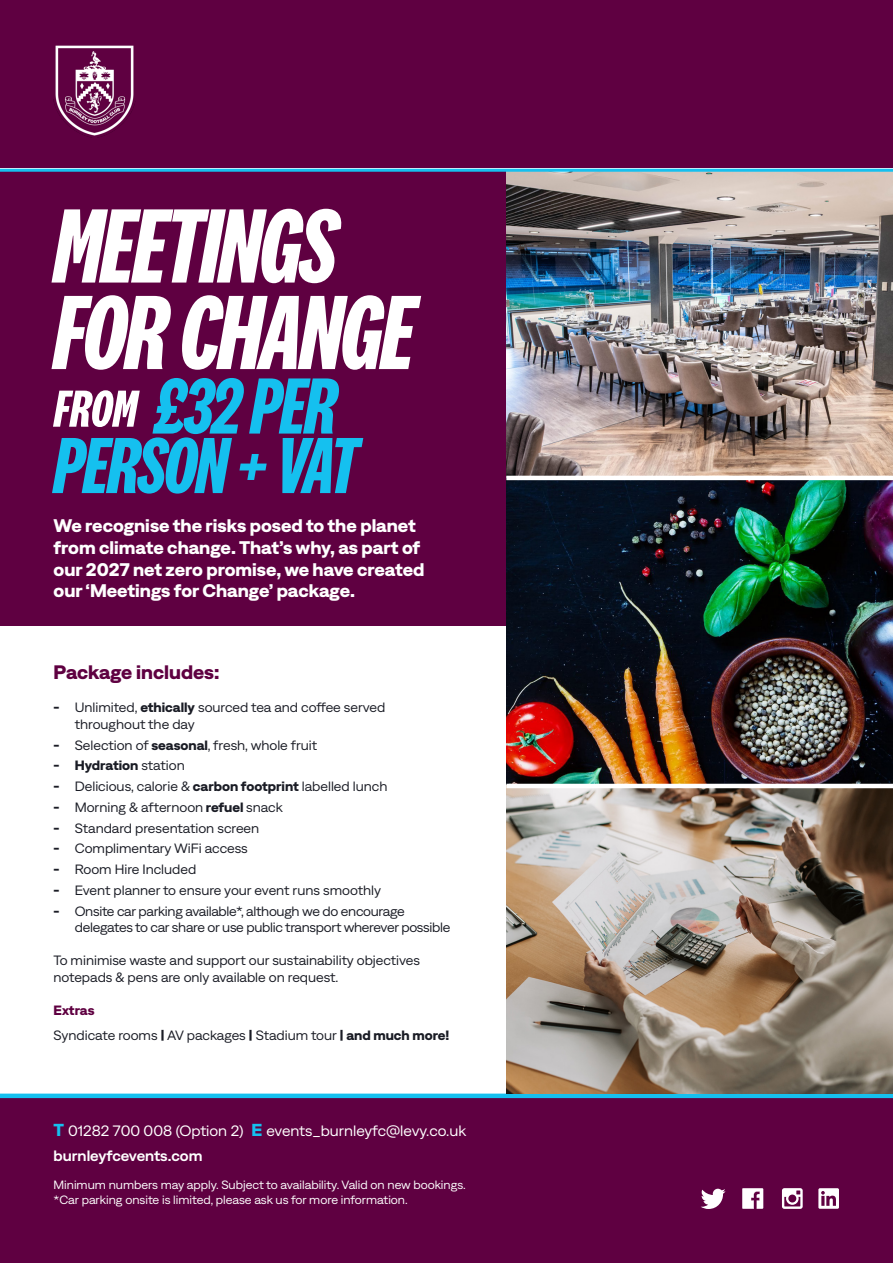
<style>
.page{position:relative;width:893px;height:1263px;background:#fff}
.page>*{position:absolute;margin:0;border:0;box-sizing:border-box;transform-origin:0 0}
.t1{font:italic 700 109.5px "National 2 Comp";letter-spacing:-.02em;color:#fff}
.t2{font:italic 700 82.5px "National 2 Comp";letter-spacing:-.02em;color:#15c0ef}
.t3{font:italic 700 54px "National 2 Comp";color:#fff}
.t4{font:700 19.5px "Denim WD";color:#5f0041}
.t5{font:700 18.3px/21.9px "Denim WD";color:#fff}
.t6{font:15px "Denim WD";color:#fff}
.t7{font:600 15px "Denim WD";color:#fff}
.t8{font:13.5px/16.5px "Denim WD";color:#1a1c25}
.t9{font:13.5px/16.5px "Denim WD";letter-spacing:-.02em;color:#1a1c25}
.t10{font:700 13.5px "Denim WD";color:#1a1c25}
.t11{font:700 13.5px "Denim WD";color:#5f0041}
.t12{font:12px/14.4px "Denim WD";color:#fff}
.s1{font-weight:700}
.s2{font-weight:400}
.s3{font-weight:700;font-size:17.4px;color:#15c0ef}
</style>
<div class="page">
<div style="left:0;top:170px;width:506px;height:455px;background:#5f0041"></div>
<div style="left:0;top:1095px;width:893px;height:168px;background:#5f0041"></div>
<div style="left:0;top:0;width:893px;height:168px;background:#5f0041"></div>
<div style="left:0;top:1093px;width:893px;height:5px;background:#15c0ef"></div>
<img style="left:506px;top:480px;width:387px;height:304px">
<img style="left:506px;top:172px;width:387px;height:304px">
<img style="left:506px;top:788px;width:387px;height:305px">
<svg style="left:701px;top:1189px;width:25px;height:20px"></svg>
<svg style="left:742px;top:1188px;width:21px;height:21px"></svg>
<svg style="left:782px;top:1188px;width:21px;height:21px"></svg>
<svg style="left:818px;top:1188px;width:21px;height:21px"></svg>
<hr style="left:0;top:169px;width:893px;height:3px;background:#15c0ef">
<img style="left:54px;top:45px;width:81px;height:93px">
<p class="t1" style="left:54px;top:188px;width:285px">MEETINGS</p>
<p class="t1" style="left:54px;top:274px;width:363px">FOR CHANGE</p>
<p class="t2" style="left:155px;top:362px;width:184px">£32 PER</p>
<p class="t2" style="left:54px;top:422px;width:306px">PERSON + VAT</p>
<p class="t5" style="left:54px;top:513px;width:372px">We recognise the risks posed to the planet from climate change. That’s why, as part of our 2027 net zero promise, we have created our ‘Meetings for Change’ package.</p>
<p class="t3" style="left:54px;top:380px;width:85px">FROM</p>
<p class="t4" style="left:54px;top:658px;width:167px">Package includes:</p>
<p class="t8" style="left:75px;top:698px;width:312px;text-indent:-21px"><span class="s1">-</span> Unlimited, <span class="s1">ethically</span> sourced tea and coffee served throughout the day</p>
<p class="t8" style="left:54px;top:736px;width:265px"><span class="s1">-</span> Selection of <span class="s1">seasonal</span>, fresh, whole fruit</p>
<p class="t10" style="left:54px;top:756px;width:133px">- Hydration <span class="s2">station</span></p>
<p class="t8" style="left:54px;top:777px;width:335px"><span class="s1">-</span> Delicious, calorie &amp; <span class="s1">carbon footprint</span> labelled lunch</p>
<p class="t8" style="left:54px;top:798px;width:231px"><span class="s1">-</span> Morning &amp; afternoon <span class="s1">refuel</span> snack</p>
<p class="t8" style="left:54px;top:819px;width:207px"><span class="s1">-</span> Standard presentation screen</p>
<p class="t8" style="left:54px;top:839px;width:196px"><span class="s1">-</span> Complimentary WiFi access</p>
<p class="t8" style="left:54px;top:860px;width:144px"><span class="s1">-</span> Room Hire Included</p>
<p class="t8" style="left:54px;top:881px;width:329px"><span class="s1">-</span> Event planner to ensure your event runs smoothly</p>
<p class="t9" style="left:75px;top:902px;width:377px;text-indent:-21px"><span class="s1">-</span> Onsite car parking available*, although we do encourage delegates to car share or use public transport wherever possible</p>
<p class="t8" style="left:54px;top:951px;width:368px">To minimise waste and support our sustainability objectives notepads &amp; pens are only available on request.</p>
<p class="t11" style="left:54px;top:1000px;width:42px">Extras</p>
<p class="t8" style="left:54px;top:1026px;width:397px">Syndicate rooms <span class="s1">|</span> AV packages <span class="s1">|</span> Stadium tour <span class="s1">| and much more!</span></p>
<p class="t6" style="left:54px;top:1120px;width:414px"><span class="s3">T</span> 01282 700 008 (Option 2) <span class="s3">E</span> events_burnleyfc@levy.co.uk</p>
<p class="t7" style="left:54px;top:1145px;width:150px">burnleyfcevents.com</p>
<p class="t12" style="left:54px;top:1177px;width:414px">Minimum numbers may apply. Subject to availability. Valid on new bookings. *Car parking onsite is limited, please ask us for more information.</p>
</div>
